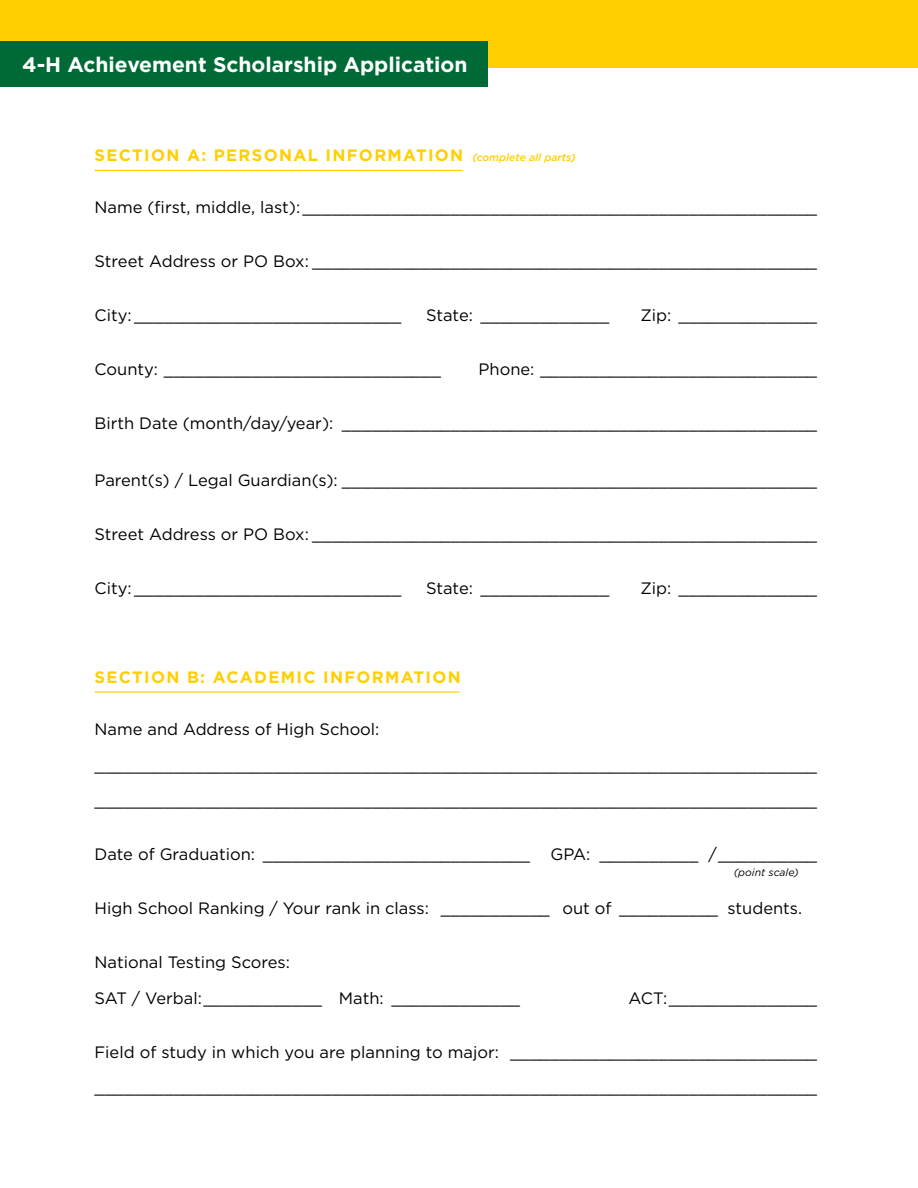
<style>
.page{position:relative;width:918px;height:1188px;background:#fff}
.page>*{position:absolute;margin:0;border:0;box-sizing:border-box;transform-origin:0 0}
.t1{font:700 21px "Gotham";color:#fff}
.t2{font:16.5px/35.7px "Gotham";color:#000}
.t3{font:700 16.5px "Gotham";letter-spacing:.08em;color:#ffcf00}
.t4{font:italic 500 10.5px "Gotham";color:#ffcf00}
.t5{font:italic 10.5px "Gotham";color:#000}
</style>
<div class="page">
<div style="left:0;top:0;width:918px;height:68px;background:#ffcf00"></div>
<div style="left:0;top:41px;width:487px;height:45px;background:#006a37"></div>
<hr style="left:94px;top:170px;width:368px;height:1px;background:#ffcf00">
<hr style="left:94px;top:691px;width:366px;height:2px;background:#ffcf00">
<p class="t1" style="left:22px;top:51px;width:447px">4-H Achievement Scholarship Application</p>
<p class="t3" style="left:94px;top:144px;width:370px">SECTION A: PERSONAL INFORMATION</p>
<p class="t4" style="left:472px;top:151px;width:105px">(complete all parts)</p>
<p class="t2" style="left:94px;top:189px;width:724px">Name (first, middle, last):____________________________________________________</p>
<p class="t2" style="left:94px;top:243px;width:724px">Street Address or PO Box: ___________________________________________________</p>
<p class="t2" style="left:94px;top:297px;width:308px">City:___________________________</p>
<p class="t2" style="left:426px;top:297px;width:185px">State: _____________</p>
<p class="t2" style="left:641px;top:297px;width:178px">Zip: ______________</p>
<p class="t2" style="left:94px;top:351px;width:348px">County: ____________________________</p>
<p class="t2" style="left:479px;top:351px;width:340px">Phone: ____________________________</p>
<p class="t2" style="left:94px;top:405px;width:724px">Birth Date (month/day/year): ________________________________________________</p>
<p class="t2" style="left:94px;top:462px;width:724px">Parent(s) / Legal Guardian(s): ________________________________________________</p>
<p class="t2" style="left:94px;top:516px;width:724px">Street Address or PO Box: ___________________________________________________</p>
<p class="t2" style="left:94px;top:570px;width:308px">City:___________________________</p>
<p class="t2" style="left:426px;top:570px;width:185px">State: _____________</p>
<p class="t2" style="left:641px;top:570px;width:178px">Zip: ______________</p>
<p class="t3" style="left:94px;top:666px;width:368px">SECTION B: ACADEMIC INFORMATION</p>
<p class="t2" style="left:94px;top:711px;width:724px">Name and Address of High School: _________________________________________________________________________ _________________________________________________________________________</p>
<p class="t2" style="left:94px;top:836px;width:724px">Date of Graduation: ___________________________ GPA: __________ /__________</p>
<p class="t2" style="left:94px;top:890px;width:709px">High School Ranking / Your rank in class: ___________ out of __________ students.</p>
<p class="t2" style="left:94px;top:944px;width:427px">National Testing Scores:<br>SAT / Verbal:____________ Math: _____________</p>
<p class="t5" style="left:734px;top:865px;width:67px">(point scale)</p>
<p class="t2" style="left:629px;top:980px;width:190px">ACT:_______________</p>
<p class="t2" style="left:94px;top:1034px;width:724px">Field of study in which you are planning to major: _______________________________ _________________________________________________________________________</p>
</div>
